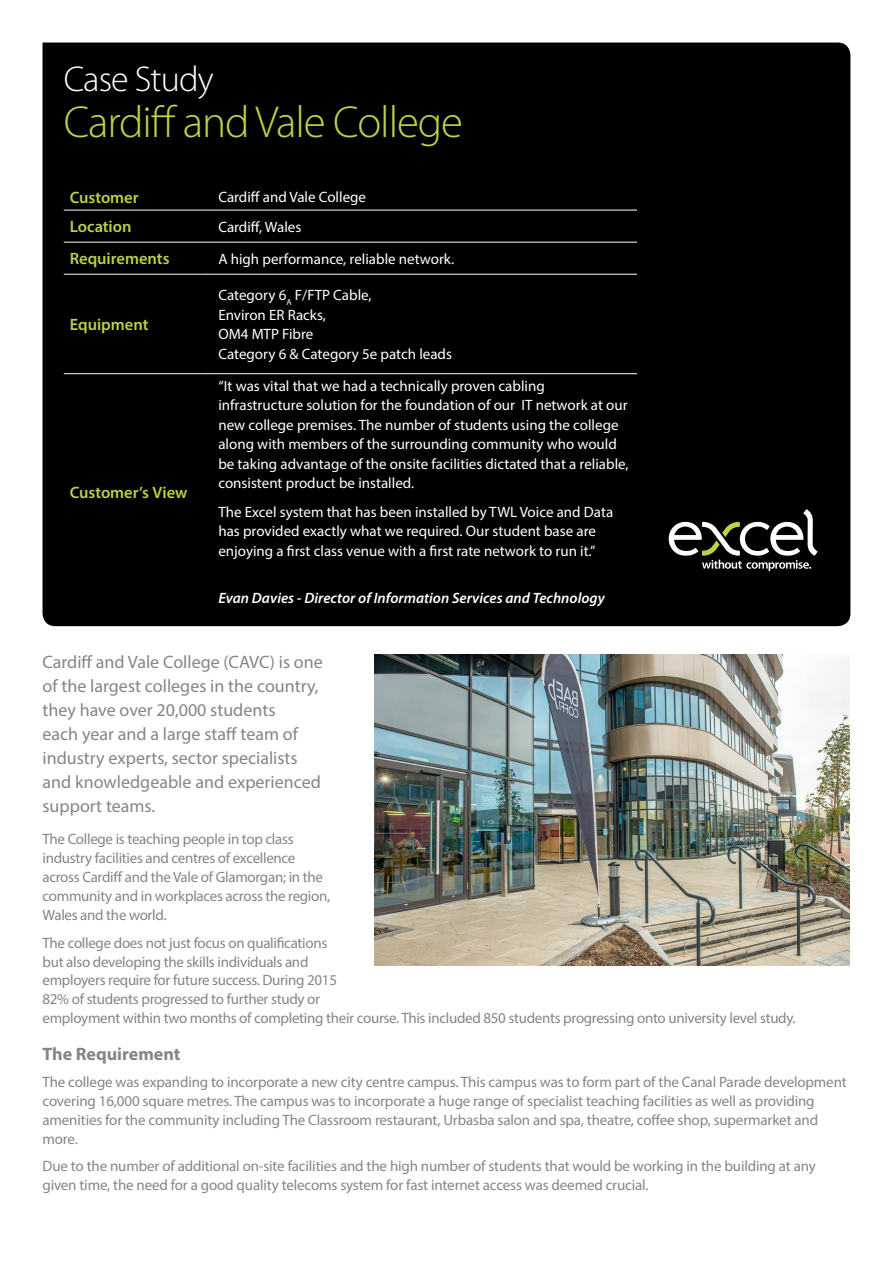
<style>
.page{position:relative;width:893px;height:1263px;background:#fff}
.page>*{position:absolute;margin:0;border:0;box-sizing:border-box;transform-origin:0 0}
.t1{font:300 45px "Myriad Pro";letter-spacing:-.025em;color:#bdd143}
.t2{font:300 36px "Myriad Pro";letter-spacing:-.025em;color:#fff}
.t3{font:18px/24px "Myriad Pro";color:#858584}
.t4{font:700 18px "Myriad Pro";color:#858584}
.t5{font:600 16.5px "Myriad Pro";color:#bdd143}
.t6{font:15px/18.9px "Myriad Pro";letter-spacing:-.015em;color:#858584}
.t7{font:15px/19.5px "Myriad Pro";color:#fff}
.t8{font:italic 600 15px "Myriad Pro";color:#fff}
</style>
<div class="page">
<div style="left:43px;top:43px;width:807px;height:583px;background:#000"></div>
<svg style="left:669px;top:509px;width:148px;height:62px"></svg>
<hr style="left:64px;top:210px;width:137px;height:1px;background:#fff">
<hr style="left:201px;top:210px;width:436px;height:1px;background:#fff">
<hr style="left:64px;top:242px;width:137px;height:1px;background:#fff">
<hr style="left:201px;top:242px;width:436px;height:1px;background:#fff">
<hr style="left:64px;top:274px;width:137px;height:1px;background:#fff">
<hr style="left:201px;top:274px;width:436px;height:1px;background:#fff">
<hr style="left:201px;top:373px;width:436px;height:1px;background:#fff">
<hr style="left:64px;top:373px;width:137px;height:1px;background:#fff">
<img style="left:375px;top:655px;width:475px;height:311px">
<h2 class="t2" style="left:64px;top:59px;width:151px">Case Study</h2>
<h1 class="t1" style="left:64px;top:98px;width:401px">Cardiff and Vale College</h1>
<p class="t5" style="left:70px;top:187px;width:70px">Customer</p>
<p class="t7" style="left:218px;top:187px;width:149px">Cardiff and Vale College</p>
<p class="t5" style="left:70px;top:216px;width:63px">Location</p>
<p class="t7" style="left:218px;top:217px;width:84px">Cardiff, Wales</p>
<p class="t5" style="left:70px;top:248px;width:101px">Requirements</p>
<p class="t7" style="left:218px;top:249px;width:237px">A high performance, reliable network.</p>
<p class="t5" style="left:70px;top:314px;width:80px">Equipment</p>
<p class="t5" style="left:70px;top:481px;width:119px">Customer’s View</p>
<p class="t7" style="left:218px;top:285px;width:235px">Category 6<sub>A</sub> F/FTP Cable,<br>Environ ER Racks,<br>OM4 MTP Fibre<br>Category 6 &amp; Category 5e patch leads</p>
<p class="t7" style="left:218px;top:376px;width:412px">“It was vital that we had a technically proven cabling infrastructure solution for the foundation of our IT network at our new college premises. The number of students using the college along with members of the surrounding community who would be taking advantage of the onsite facilities dictated that a reliable, consistent product be installed.</p>
<p class="t7" style="left:218px;top:501px;width:396px">The Excel system that has been installed by TWL Voice and Data has provided exactly what we required. Our student base are enjoying a first class venue with a first rate network to run it.”</p>
<p class="t8" style="left:218px;top:588px;width:388px">Evan Davies - Director of Information Services and Technology</p>
<p class="t3" style="left:43px;top:650px;width:282px">Cardiff and Vale College (CAVC) is one of the largest colleges in the country, they have over 20,000 students<br>each year and a large staff team of industry experts, sector specialists and knowledgeable and experienced support teams.</p>
<p class="t6" style="left:43px;top:829px;width:289px">The College is teaching people in top class industry facilities and centres of excellence across Cardiff and the Vale of Glamorgan; in the community and in workplaces across the region, Wales and the world.</p>
<p class="t6" style="left:43px;top:933px;width:755px">The college does not just focus on qualifications<br>but also developing the skills individuals and<br>employers require for future success. During 2015<br>82% of students progressed to further study or<br>employment within two months of completing their course. This included 850 students progressing onto university level study.</p>
<p class="t4" style="left:43px;top:1042px;width:139px">The Requirement</p>
<p class="t6" style="left:43px;top:1072px;width:806px">The college was expanding to incorporate a new city centre campus. This campus was to form part of the Canal Parade development covering 16,000 square metres. The campus was to incorporate a huge range of specialist teaching facilities as well as providing amenities for the community including The Classroom restaurant, Urbasba salon and spa, theatre, coffee shop, supermarket and more.</p>
<p class="t6" style="left:43px;top:1156px;width:775px">Due to the number of additional on-site facilities and the high number of students that would be working in the building at any given time, the need for a good quality telecoms system for fast internet access was deemed crucial.</p>
</div>
